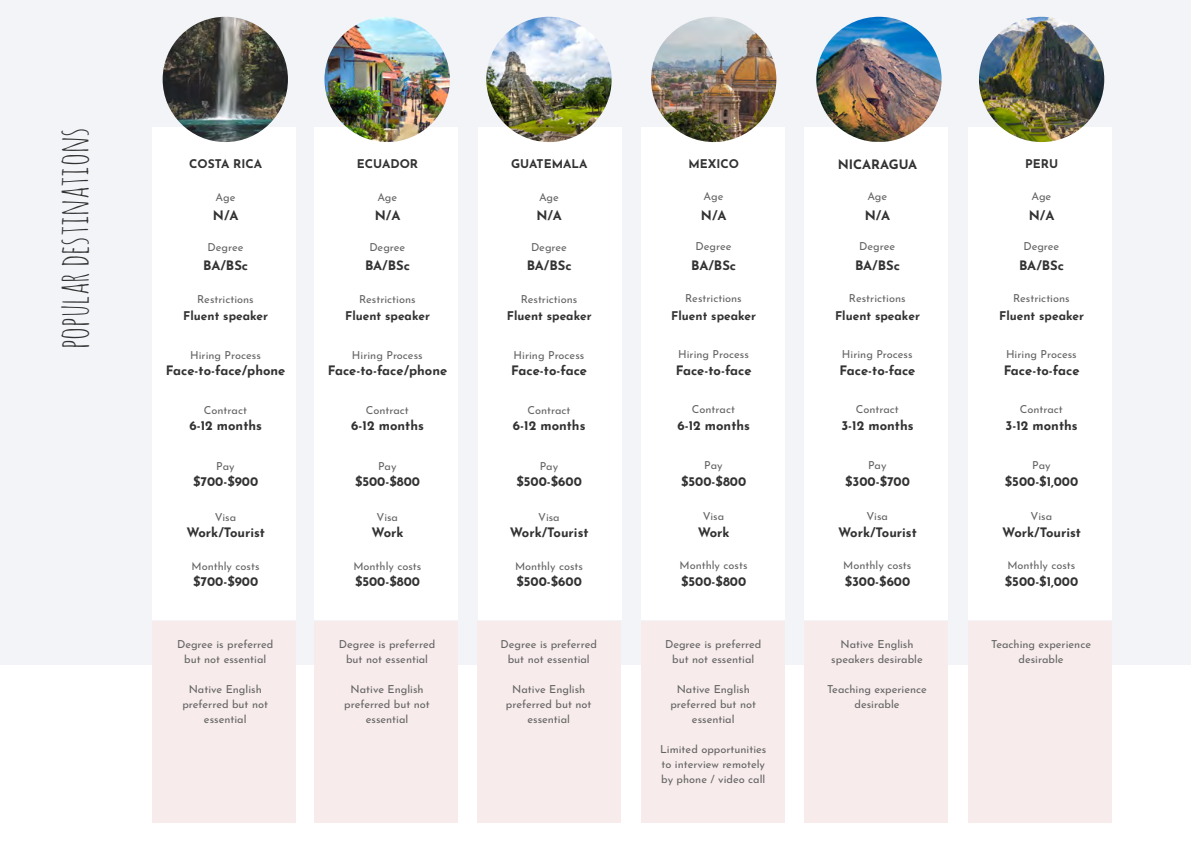
<style>
.page{position:relative;width:1191px;height:842px;background:#fff}
.page>*{position:absolute;margin:0;border:0;box-sizing:border-box;transform-origin:0 0}
.t1{font:40px "Amatic SC";letter-spacing:-.01em;color:#323232}
.t2{font:700 13px "Josefin Sans";color:#333232}
.t3{font:700 12px "Josefin Sans";color:#333232}
.t4{font:11px/15px "Josefin Sans";color:#636363;text-align:center}
</style>
<div class="page">
<div style="left:0;top:0;width:1191px;height:665px;background:#f3f4f8"></div>
<div style="left:152px;top:128px;width:144px;height:492px;background:#fff"></div>
<div style="left:152px;top:621px;width:144px;height:201px;background:#f7ebeb"></div>
<img style="left:163px;top:17px;width:125px;height:125px;border-radius:63px">
<div style="left:314px;top:128px;width:144px;height:492px;background:#fff"></div>
<div style="left:314px;top:621px;width:143px;height:201px;background:#f7ebeb"></div>
<img style="left:324px;top:17px;width:126px;height:125px;border-radius:63px">
<div style="left:478px;top:128px;width:143px;height:492px;background:#fff"></div>
<div style="left:477px;top:621px;width:144px;height:201px;background:#f7ebeb"></div>
<img style="left:486px;top:17px;width:125px;height:125px;border-radius:63px">
<div style="left:641px;top:128px;width:144px;height:492px;background:#fff"></div>
<div style="left:640px;top:621px;width:144px;height:201px;background:#f7ebeb"></div>
<div style="left:804px;top:128px;width:144px;height:492px;background:#fff"></div>
<div style="left:803px;top:621px;width:144px;height:201px;background:#f7ebeb"></div>
<div style="left:968px;top:128px;width:144px;height:492px;background:#fff"></div>
<div style="left:968px;top:621px;width:143px;height:201px;background:#f7ebeb"></div>
<img style="left:979px;top:17px;width:125px;height:125px;border-radius:63px">
<img style="left:651px;top:17px;width:125px;height:125px;border-radius:63px">
<img style="left:816px;top:17px;width:125px;height:125px">
<h1 class="t1" style="left:48px;top:349px;width:223px;rotate:-90deg">popular destinations</h1>
<p class="t3" style="left:189px;top:153px;width:75px">COSTA RICA</p>
<p class="t3" style="left:357px;top:153px;width:63px">ECUADOR</p>
<p class="t3" style="left:511px;top:153px;width:78px">GUATEMALA</p>
<p class="t3" style="left:688px;top:153px;width:52px">MEXICO</p>
<p class="t2" style="left:837px;top:153px;width:81px">NICARAGUA</p>
<p class="t3" style="left:1025px;top:153px;width:34px">PERU</p>
<p class="t4" style="left:215px;top:188px;width:21px">Age</p>
<p class="t4" style="left:377px;top:188px;width:21px">Age</p>
<p class="t4" style="left:539px;top:188px;width:21px">Age</p>
<p class="t4" style="left:703px;top:188px;width:21px">Age</p>
<p class="t4" style="left:867px;top:188px;width:21px">Age</p>
<p class="t4" style="left:1031px;top:188px;width:21px">Age</p>
<p class="t2" style="left:213px;top:203px;width:27px">N/A</p>
<p class="t2" style="left:375px;top:203px;width:27px">N/A</p>
<p class="t2" style="left:536px;top:203px;width:27px">N/A</p>
<p class="t2" style="left:701px;top:203px;width:27px">N/A</p>
<p class="t2" style="left:864px;top:203px;width:27px">N/A</p>
<p class="t2" style="left:1028px;top:203px;width:27px">N/A</p>
<p class="t4" style="left:207px;top:238px;width:37px">Degree</p>
<p class="t4" style="left:369px;top:238px;width:37px">Degree</p>
<p class="t4" style="left:531px;top:238px;width:37px">Degree</p>
<p class="t4" style="left:695px;top:237px;width:37px">Degree</p>
<p class="t4" style="left:859px;top:237px;width:37px">Degree</p>
<p class="t4" style="left:1023px;top:237px;width:37px">Degree</p>
<p class="t2" style="left:203px;top:254px;width:46px">BA/BSc</p>
<p class="t2" style="left:365px;top:254px;width:46px">BA/BSc</p>
<p class="t2" style="left:527px;top:254px;width:46px">BA/BSc</p>
<p class="t2" style="left:691px;top:254px;width:46px">BA/BSc</p>
<p class="t2" style="left:855px;top:254px;width:46px">BA/BSc</p>
<p class="t2" style="left:1019px;top:254px;width:46px">BA/BSc</p>
<p class="t4" style="left:197px;top:290px;width:58px">Restrictions</p>
<p class="t4" style="left:359px;top:290px;width:58px">Restrictions</p>
<p class="t4" style="left:521px;top:290px;width:58px">Restrictions</p>
<p class="t4" style="left:685px;top:290px;width:58px">Restrictions</p>
<p class="t4" style="left:849px;top:290px;width:58px">Restrictions</p>
<p class="t4" style="left:1013px;top:290px;width:58px">Restrictions</p>
<p class="t3" style="left:183px;top:305px;width:86px">Fluent speaker</p>
<p class="t3" style="left:345px;top:305px;width:86px">Fluent speaker</p>
<p class="t3" style="left:507px;top:305px;width:86px">Fluent speaker</p>
<p class="t3" style="left:671px;top:305px;width:86px">Fluent speaker</p>
<p class="t3" style="left:835px;top:305px;width:86px">Fluent speaker</p>
<p class="t3" style="left:999px;top:305px;width:86px">Fluent speaker</p>
<p class="t4" style="left:190px;top:346px;width:72px">Hiring Process</p>
<p class="t4" style="left:352px;top:346px;width:72px">Hiring Process</p>
<p class="t4" style="left:513px;top:346px;width:72px">Hiring Process</p>
<p class="t4" style="left:678px;top:346px;width:72px">Hiring Process</p>
<p class="t4" style="left:842px;top:346px;width:72px">Hiring Process</p>
<p class="t4" style="left:1006px;top:346px;width:72px">Hiring Process</p>
<p class="t2" style="left:166px;top:359px;width:121px">Face-to-face/phone</p>
<p class="t2" style="left:328px;top:359px;width:121px">Face-to-face/phone</p>
<p class="t2" style="left:511px;top:359px;width:77px">Face-to-face</p>
<p class="t2" style="left:676px;top:359px;width:77px">Face-to-face</p>
<p class="t2" style="left:839px;top:359px;width:77px">Face-to-face</p>
<p class="t2" style="left:1003px;top:359px;width:77px">Face-to-face</p>
<p class="t4" style="left:204px;top:401px;width:45px">Contract</p>
<p class="t4" style="left:366px;top:401px;width:45px">Contract</p>
<p class="t4" style="left:527px;top:401px;width:45px">Contract</p>
<p class="t4" style="left:692px;top:400px;width:45px">Contract</p>
<p class="t4" style="left:855px;top:400px;width:45px">Contract</p>
<p class="t4" style="left:1019px;top:400px;width:45px">Contract</p>
<p class="t2" style="left:189px;top:414px;width:74px">6-12 months</p>
<p class="t2" style="left:351px;top:414px;width:74px">6-12 months</p>
<p class="t2" style="left:513px;top:414px;width:74px">6-12 months</p>
<p class="t2" style="left:677px;top:414px;width:74px">6-12 months</p>
<p class="t2" style="left:841px;top:414px;width:74px">3-12 months</p>
<p class="t2" style="left:1005px;top:414px;width:74px">3-12 months</p>
<p class="t4" style="left:216px;top:457px;width:20px">Pay</p>
<p class="t4" style="left:378px;top:457px;width:20px">Pay</p>
<p class="t4" style="left:540px;top:457px;width:20px">Pay</p>
<p class="t4" style="left:704px;top:456px;width:20px">Pay</p>
<p class="t4" style="left:868px;top:456px;width:20px">Pay</p>
<p class="t4" style="left:1032px;top:456px;width:20px">Pay</p>
<p class="t2" style="left:193px;top:470px;width:67px">$700-$900</p>
<p class="t2" style="left:355px;top:470px;width:67px">$500-$800</p>
<p class="t2" style="left:516px;top:470px;width:67px">$500-$600</p>
<p class="t2" style="left:681px;top:470px;width:67px">$500-$800</p>
<p class="t2" style="left:845px;top:470px;width:66px">$300-$700</p>
<p class="t2" style="left:1005px;top:470px;width:75px">$500-$1,000</p>
<p class="t4" style="left:215px;top:508px;width:23px">Visa</p>
<p class="t4" style="left:376px;top:508px;width:23px">Visa</p>
<p class="t4" style="left:538px;top:508px;width:23px">Visa</p>
<p class="t4" style="left:702px;top:507px;width:23px">Visa</p>
<p class="t4" style="left:866px;top:507px;width:23px">Visa</p>
<p class="t4" style="left:1030px;top:507px;width:23px">Visa</p>
<p class="t2" style="left:186px;top:521px;width:80px">Work/Tourist</p>
<p class="t2" style="left:371px;top:521px;width:33px">Work</p>
<p class="t2" style="left:510px;top:521px;width:80px">Work/Tourist</p>
<p class="t2" style="left:697px;top:521px;width:33px">Work</p>
<p class="t2" style="left:838px;top:521px;width:80px">Work/Tourist</p>
<p class="t2" style="left:1002px;top:521px;width:80px">Work/Tourist</p>
<p class="t4" style="left:191px;top:557px;width:69px">Monthly costs</p>
<p class="t4" style="left:353px;top:557px;width:69px">Monthly costs</p>
<p class="t4" style="left:515px;top:557px;width:69px">Monthly costs</p>
<p class="t4" style="left:679px;top:556px;width:69px">Monthly costs</p>
<p class="t4" style="left:843px;top:556px;width:69px">Monthly costs</p>
<p class="t4" style="left:1007px;top:556px;width:69px">Monthly costs</p>
<p class="t2" style="left:193px;top:570px;width:67px">$700-$900</p>
<p class="t2" style="left:355px;top:570px;width:67px">$500-$800</p>
<p class="t2" style="left:516px;top:570px;width:67px">$500-$600</p>
<p class="t2" style="left:681px;top:570px;width:67px">$500-$800</p>
<p class="t2" style="left:844px;top:570px;width:67px">$300-$600</p>
<p class="t2" style="left:1005px;top:570px;width:75px">$500-$1,000</p>
<p class="t4" style="left:177px;top:636px;width:98px">Degree is preferred but not essential</p>
<p class="t4" style="left:182px;top:681px;width:87px">Native English preferred but not essential</p>
<p class="t4" style="left:339px;top:636px;width:98px">Degree is preferred but not essential</p>
<p class="t4" style="left:344px;top:681px;width:87px">Native English preferred but not essential</p>
<p class="t4" style="left:500px;top:636px;width:98px">Degree is preferred but not essential</p>
<p class="t4" style="left:506px;top:681px;width:87px">Native English preferred but not essential</p>
<p class="t4" style="left:665px;top:636px;width:98px">Degree is preferred but not essential</p>
<p class="t4" style="left:670px;top:681px;width:87px">Native English preferred but not essential</p>
<p class="t4" style="left:660px;top:741px;width:108px;text-align:left">Limited opportunities to interview remotely by phone / video call</p>
<p class="t4" style="left:831px;top:636px;width:93px">Native English speakers desirable</p>
<p class="t4" style="left:827px;top:681px;width:101px">Teaching experience desirable</p>
<p class="t4" style="left:991px;top:636px;width:101px">Teaching experience desirable</p>
</div>
